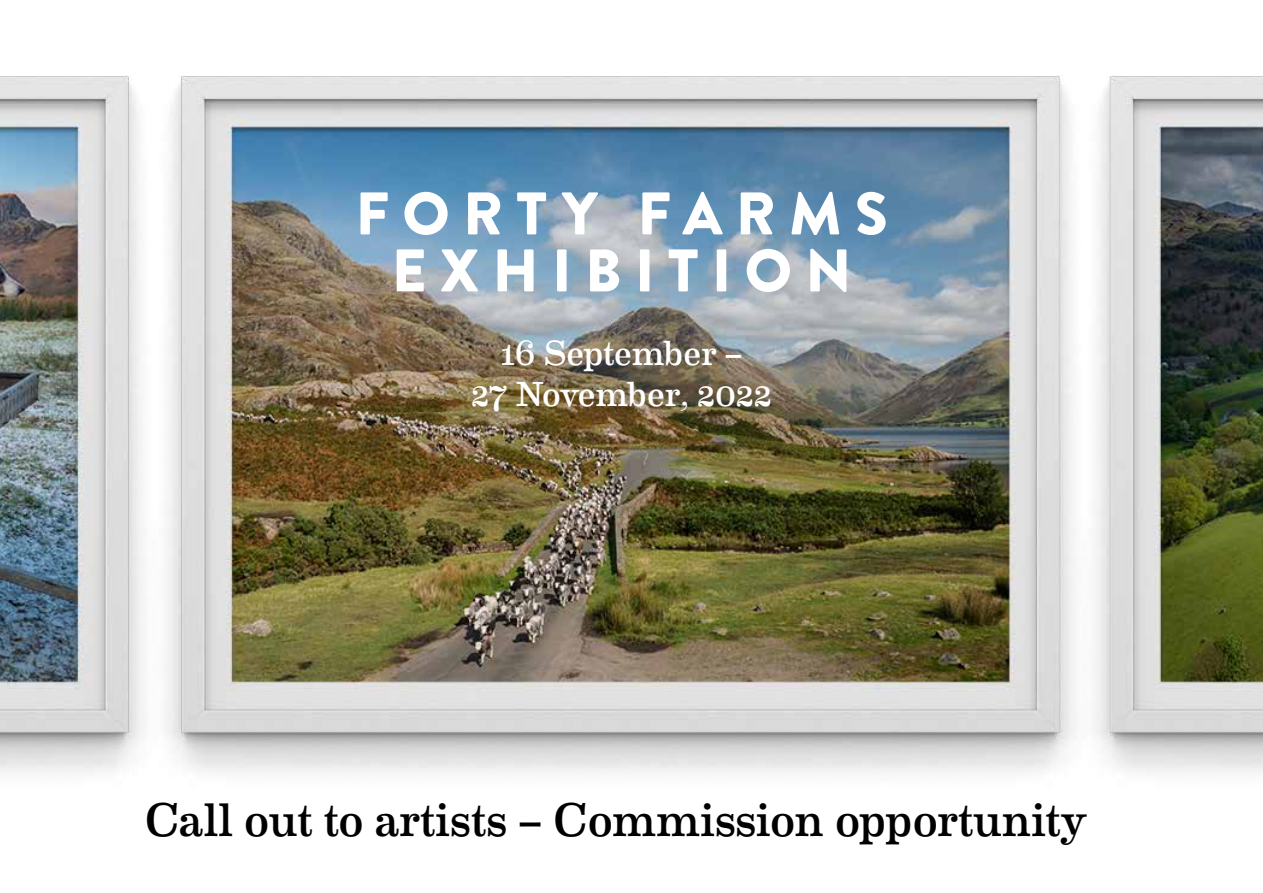
<style>
.page{position:relative;width:1263px;height:893px;background:#fff}
.page>*{position:absolute;margin:0;border:0;box-sizing:border-box;transform-origin:0 0}
.t1{font:900 60px/57px "Brandon Grotesque";letter-spacing:.22em;color:#fff;text-align:center}
.t2{font:47.25px "Eames Century Modern";color:#000}
.t3{font:35.1px/40.7px "Eames Century Modern";letter-spacing:-.015em;color:#fff;text-align:center}
</style>
<div class="page">
<img style="left:223px;top:76px;width:778px;height:697px">
<img style="left:1001px;top:75px;width:262px;height:698px">
<img style="left:0;top:75px;width:223px;height:698px">
<p class="t1" style="left:355px;top:186px;width:534px">FORTY FARMS<br>EXHIBITION</p>
<p class="t3" style="left:471px;top:331px;width:302px">16 September –<br>27 November, 2022</p>
<p class="t2" style="left:145px;top:785px;width:944px">Call out to artists – Commission opportunity</p>
</div>
